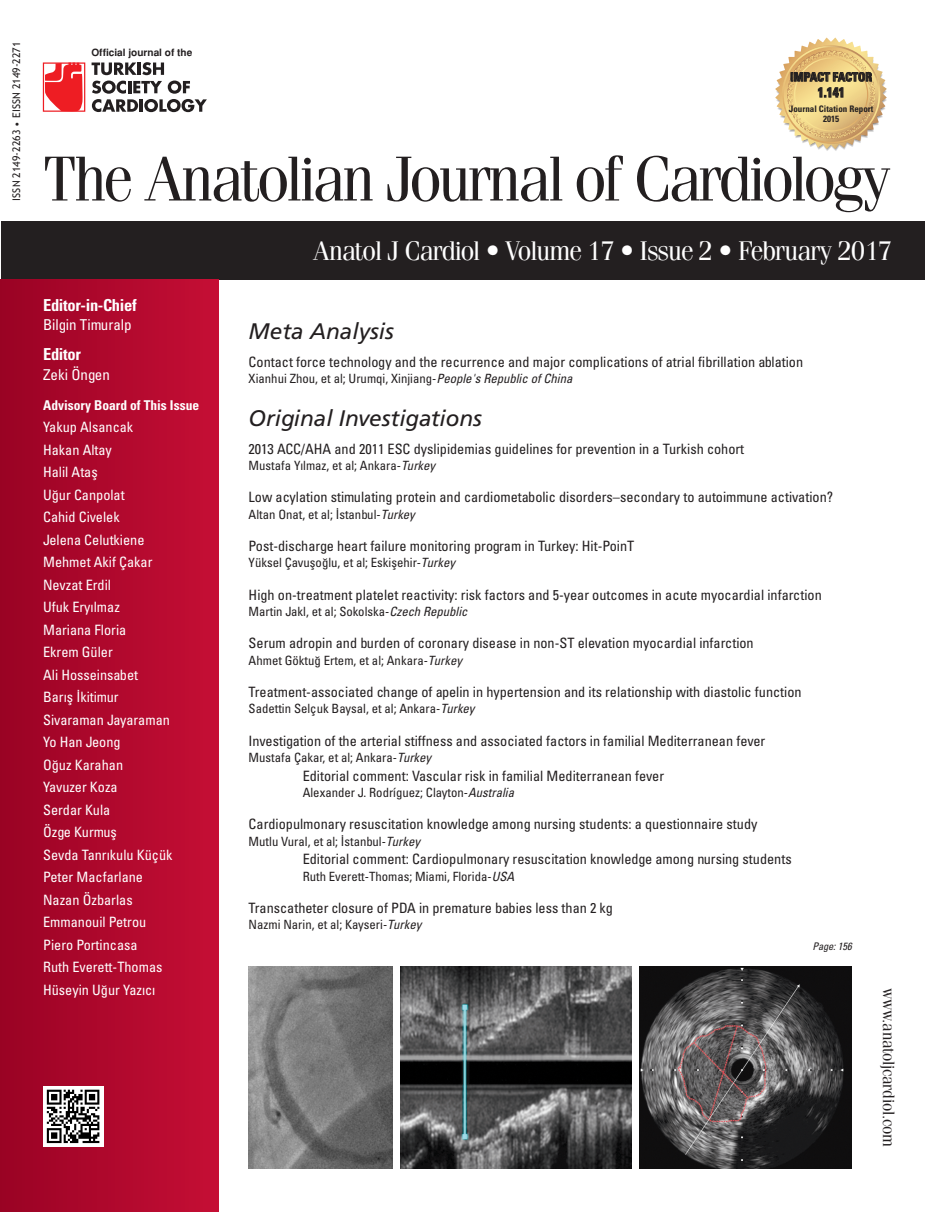
<style>
.page{position:relative;width:925px;height:1212px;background:#fff}
.page>*{position:absolute;margin:0;border:0;box-sizing:border-box;transform-origin:0 0}
.t1{font:63.6px "Fenice Tr";letter-spacing:-.05em;color:#231f20}
.t2{font:27px "Fenice Tr";letter-spacing:-.035em;color:#fff}
.t3{font:22.5px "Frutiger Italic Tr";color:#231f20}
.t4{font:16.5px "Fenice Tr";letter-spacing:-.015em;color:#231f20}
.t5{font:16.5px "Univers Cond Bd Tr";letter-spacing:-.02em;color:#fff}
.t6{font:15px "Univers Condensed Tr";color:#fff}
.baslik_kapak{font:14.25px "Univers Condensed Tr";color:#231f20}
.t7{font:14.25px "Univers Condensed Tr";color:#fff}
.t8{font:13.5px "Univers Cond Bd Tr";color:#fff}
.t9{font:13.5px "Univers Cond Bd Tr";color:#231f20}
.yazaradi_kapak{font:12.75px "Univers Condensed Tr";color:#231f20}
.t10{font:12px "Univers Cond Bd Tr";color:#231f20}
.t11{font:10.5px "Trebuchet MS";color:#231f20}
.t12{font:10.5px "Univers Cond Ita Tr";letter-spacing:-.015em;color:#231f20}
.t13{font:700 10.05px "Helvetica Tr";color:#231f20}
.t14{font:9px/10.5px "Univers Cond Bd Tr";color:#231f20;text-align:center}
.s1{font-family:"Univers Cond Ita Tr"}
</style>
<div class="page">
<div style="left:1px;top:221px;width:923px;height:59px;background:#231f20"></div>
<div style="left:1px;top:279px;width:217px;height:933px;background:linear-gradient(to right,#990324,#c50e35)"></div>
<svg style="left:43px;top:62px;width:42px;height:50px"></svg>
<svg style="left:45px;top:63px;width:38px;height:49px"></svg>
<svg style="left:92px;top:81px;width:115px;height:31px"></svg>
<svg style="left:91px;top:62px;width:73px;height:13px"></svg>
<img style="left:43px;top:1086px;width:60px;height:60px">
<svg style="left:775px;top:38px;width:111px;height:113px"></svg>
<img style="left:248px;top:966px;width:144px;height:202px">
<img style="left:400px;top:966px;width:231px;height:202px">
<img style="left:639px;top:966px;width:212px;height:202px">
<p class="t11" style="left:10px;top:200px;width:160px;rotate:-90deg">ISSN 2149-2263 • EISSN 2149-2271</p>
<p class="t13" style="left:91px;top:46px;width:102px">Official journal of the</p>
<p class="t10" style="left:790px;top:70px;width:83px">IMPACT FACTOR</p>
<p class="t9" style="left:817px;top:84px;width:28px">1.141</p>
<p class="t14" style="left:788px;top:103px;width:86px">Journal Citation Report<br>2015</p>
<p class="t1" style="left:43px;top:140px;width:849px">The Anatolian Journal of Cardiology</p>
<p class="t5" style="left:43px;top:295px;width:95px">Editor-in-Chief</p>
<p class="t6" style="left:43px;top:316px;width:90px">Bilgin Timuralp</p>
<p class="t5" style="left:43px;top:344px;width:39px">Editor</p>
<p class="t6" style="left:43px;top:365px;width:68px">Zeki Öngen</p>
<p class="t8" style="left:43px;top:397px;width:157px">Advisory Board of This Issue</p>
<p class="t7" style="left:43px;top:418px;width:92px">Yakup Alsancak</p>
<p class="t7" style="left:43px;top:441px;width:70px">Hakan Altay</p>
<p class="t7" style="left:43px;top:463px;width:56px">Halil Ataş</p>
<p class="t7" style="left:43px;top:486px;width:83px">Uğur Canpolat</p>
<p class="t7" style="left:43px;top:508px;width:78px">Cahid Civelek</p>
<p class="t7" style="left:43px;top:531px;width:103px">Jelena Celutkiene</p>
<p class="t7" style="left:43px;top:553px;width:111px">Mehmet Akif Çakar</p>
<p class="t7" style="left:43px;top:576px;width:69px">Nevzat Erdil</p>
<p class="t7" style="left:43px;top:598px;width:78px">Ufuk Eryılmaz</p>
<p class="t7" style="left:43px;top:621px;width:85px">Mariana Floria</p>
<p class="t7" style="left:43px;top:643px;width:71px">Ekrem Güler</p>
<p class="t7" style="left:43px;top:666px;width:96px">Ali Hosseinsabet</p>
<p class="t7" style="left:43px;top:688px;width:77px">Barış İkitimur</p>
<p class="t7" style="left:43px;top:711px;width:128px">Sivaraman Jayaraman</p>
<p class="t7" style="left:43px;top:733px;width:79px">Yo Han Jeong</p>
<p class="t7" style="left:43px;top:756px;width:81px">Oğuz Karahan</p>
<p class="t7" style="left:43px;top:778px;width:76px">Yavuzer Koza</p>
<p class="t7" style="left:43px;top:801px;width:69px">Serdar Kula</p>
<p class="t7" style="left:43px;top:823px;width:75px">Özge Kurmuş</p>
<p class="t7" style="left:43px;top:846px;width:131px">Sevda Tanrıkulu Küçük</p>
<p class="t7" style="left:43px;top:868px;width:101px">Peter Macfarlane</p>
<p class="t7" style="left:43px;top:891px;width:91px">Nazan Özbarlas</p>
<p class="t7" style="left:43px;top:913px;width:105px">Emmanouil Petrou</p>
<p class="t7" style="left:43px;top:936px;width:96px">Piero Portincasa</p>
<p class="t7" style="left:43px;top:958px;width:121px">Ruth Everett-Thomas</p>
<p class="t7" style="left:43px;top:981px;width:114px">Hüseyin Uğur Yazıcı</p>
<p class="t2" style="left:312px;top:234px;width:581px">Anatol J Cardiol • Volume 17 • Issue 2 • February 2017</p>
<p class="t3" style="left:248px;top:318px;width:147px">Meta Analysis</p>
<p class="baslik_kapak" style="left:248px;top:353px;width:556px">Contact force technology and the recurrence and major complications of atrial fibrillation ablation</p>
<p class="yazaradi_kapak" style="left:248px;top:370px;width:325px">Xianhui Zhou, et al; Urumqi, Xinjiang-<span class="s1">People's Republic of China</span></p>
<p class="t3" style="left:248px;top:405px;width:235px">Original Investigations</p>
<p class="baslik_kapak" style="left:248px;top:439px;width:497px">2013 ACC/AHA and 2011 ESC dyslipidemias guidelines for prevention in a Turkish cohort</p>
<p class="yazaradi_kapak" style="left:248px;top:457px;width:188px">Mustafa Yılmaz, et al; Ankara-<span class="s1">Turkey</span></p>
<p class="baslik_kapak" style="left:248px;top:488px;width:585px">Low acylation stimulating protein and cardiometabolic disorders–secondary to autoimmune activation?</p>
<p class="yazaradi_kapak" style="left:248px;top:506px;width:168px">Altan Onat, et al; İstanbul-<span class="s1">Turkey</span></p>
<p class="baslik_kapak" style="left:248px;top:537px;width:387px">Post-discharge heart failure monitoring program in Turkey: Hit-PoinT</p>
<p class="yazaradi_kapak" style="left:248px;top:555px;width:208px">Yüksel Çavuşoğlu, et al; Eskişehir-<span class="s1">Turkey</span></p>
<p class="baslik_kapak" style="left:248px;top:585px;width:574px">High on-treatment platelet reactivity: risk factors and 5-year outcomes in acute myocardial infarction</p>
<p class="yazaradi_kapak" style="left:248px;top:603px;width:220px">Martin Jakl, et al; Sokolska-<span class="s1">Czech Republic</span></p>
<p class="baslik_kapak" style="left:248px;top:634px;width:506px">Serum adropin and burden of coronary disease in non-ST elevation myocardial infarction</p>
<p class="yazaradi_kapak" style="left:248px;top:652px;width:215px">Ahmet Göktuğ Ertem, et al; Ankara-<span class="s1">Turkey</span></p>
<p class="baslik_kapak" style="left:248px;top:683px;width:554px">Treatment-associated change of apelin in hypertension and its relationship with diastolic function</p>
<p class="yazaradi_kapak" style="left:248px;top:700px;width:227px">Sadettin Selçuk Baysal, et al; Ankara-<span class="s1">Turkey</span></p>
<p class="baslik_kapak" style="left:248px;top:731px;width:518px">Investigation of the arterial stiffness and associated factors in familial Mediterranean fever</p>
<p class="yazaradi_kapak" style="left:248px;top:749px;width:184px">Mustafa Çakar, et al; Ankara-<span class="s1">Turkey</span></p>
<p class="baslik_kapak" style="left:302px;top:766px;width:363px">Editorial comment: Vascular risk in familial Mediterranean fever</p>
<p class="yazaradi_kapak" style="left:302px;top:784px;width:213px">Alexander J. Rodríguez; Clayton-<span class="s1">Australia</span></p>
<p class="baslik_kapak" style="left:248px;top:815px;width:510px">Cardiopulmonary resuscitation knowledge among nursing students: a questionnaire study</p>
<p class="yazaradi_kapak" style="left:248px;top:833px;width:173px">Mutlu Vural, et al; İstanbul-<span class="s1">Turkey</span></p>
<p class="baslik_kapak" style="left:302px;top:850px;width:490px">Editorial comment: Cardiopulmonary resuscitation knowledge among nursing students</p>
<p class="yazaradi_kapak" style="left:302px;top:868px;width:213px">Ruth Everett-Thomas; Miami, Florida-<span class="s1">USA</span></p>
<p class="baslik_kapak" style="left:248px;top:899px;width:366px">Transcatheter closure of PDA in premature babies less than 2 kg</p>
<p class="yazaradi_kapak" style="left:248px;top:917px;width:174px">Nazmi Narin, et al; Kayseri-<span class="s1">Turkey</span></p>
<p class="t12" style="left:812px;top:939px;width:41px">Page: 156</p>
<p class="t4" style="left:898px;top:988px;width:159px;rotate:90deg">www.anatoljcardiol.com</p>
</div>
